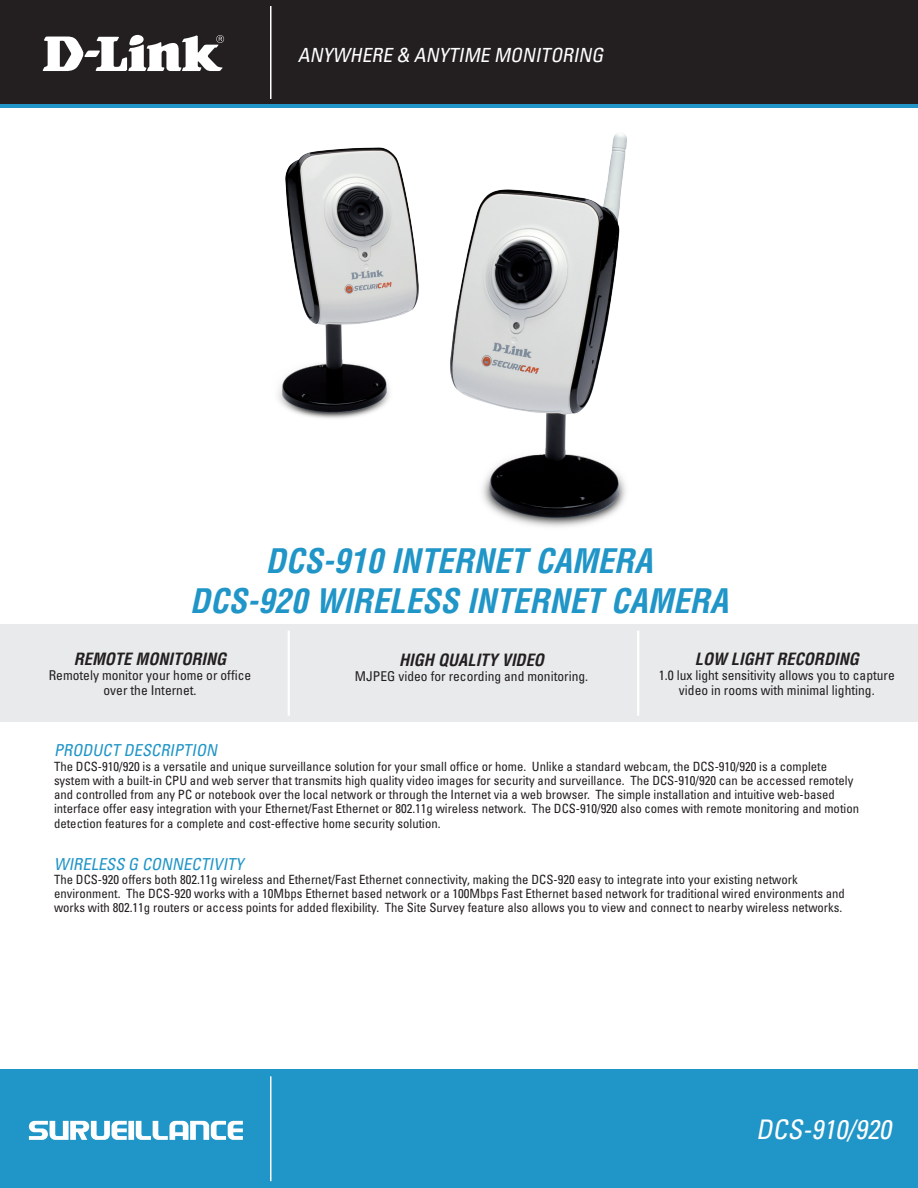
<style>
.page{position:relative;width:918px;height:1188px;background:#fff}
.page>*{position:absolute;margin:0;border:0;box-sizing:border-box;transform-origin:0 0}
.t1{font:italic 700 condensed 33px/39.6px "Helvetica";color:#2095c7;text-align:center}
.t2{font:italic condensed 27px "Univers";color:#fff}
.t3{font:italic condensed 19.5px "Univers";color:#fff}
.t4{font:italic 700 condensed 16.5px "Helvetica";color:#231f20}
.t5{font:italic condensed 16.5px "Univers";color:#2095c7}
.t6{font:condensed 13.5px/15px "Univers";color:#231f20;text-align:center}
.t7{font:condensed 12.75px/14.2px "Univers";color:#231f20}
</style>
<div class="page">
<div style="left:0;top:1070px;width:918px;height:118px;background:#2095c7"></div>
<hr style="left:270px;top:1076px;width:2px;height:105px;background:#fff">
<div style="left:0;top:0;width:918px;height:108px;background:linear-gradient(to right,#2095c7,#2095c7)"></div>
<div style="left:0;top:0;width:918px;height:103px;background:#231f20"></div>
<svg style="left:43px;top:35px;width:181px;height:36px"></svg>
<hr style="left:270px;top:6px;width:2px;height:93px;background:#fff">
<svg style="left:29px;top:1121px;width:214px;height:19px"></svg>
<div style="left:0;top:624px;width:918px;height:98px;background:#e8eaeb"></div>
<hr style="left:288px;top:631px;width:2px;height:85px;background:#fff">
<hr style="left:637px;top:631px;width:2px;height:85px;background:#fff">
<img style="left:278px;top:147px;width:141px;height:272px">
<img style="left:450px;top:133px;width:177px;height:394px">
<h3 class="t3" style="left:298px;top:43px;width:311px">ANYWHERE &amp; ANYTIME MONITORING</h3>
<h1 class="t1" style="left:190px;top:541px;width:540px">DCS-910 INTERNET CAMERA<br>DCS-920 WIRELESS INTERNET CAMERA</h1>
<p class="t4" style="left:74px;top:649px;width:154px">REMOTE MONITORING</p>
<p class="t6" style="left:49px;top:667px;width:204px">Remotely monitor your home or office over the Internet.</p>
<p class="t4" style="left:399px;top:649px;width:146px">HIGH QUALITY VIDEO</p>
<p class="t6" style="left:355px;top:668px;width:235px">MJPEG video for recording and monitoring.</p>
<p class="t4" style="left:695px;top:649px;width:166px">LOW LIGHT RECORDING</p>
<p class="t6" style="left:659px;top:668px;width:238px">1.0 lux light sensitivity allows you to capture video in rooms with minimal lighting.</p>
<p class="t5" style="left:54px;top:740px;width:168px">PRODUCT DESCRIPTION</p>
<p class="t7" style="left:54px;top:759px;width:807px">The DCS-910/920 is a versatile and unique surveillance solution for your small office or home. Unlike a standard webcam, the DCS-910/920 is a complete system with a built-in CPU and web server that transmits high quality video images for security and surveillance. The DCS-910/920 can be accessed remotely and controlled from any PC or notebook over the local network or through the Internet via a web browser. The simple installation and intuitive web-based interface offer easy integration with your Ethernet/Fast Ethernet or 802.11g wireless network. The DCS-910/920 also comes with remote monitoring and motion detection features for a complete and cost-effective home security solution.</p>
<p class="t5" style="left:54px;top:853px;width:195px">WIRELESS G CONNECTIVITY</p>
<p class="t7" style="left:54px;top:872px;width:792px">The DCS-920 offers both 802.11g wireless and Ethernet/Fast Ethernet connectivity, making the DCS-920 easy to integrate into your existing network environment. The DCS-920 works with a 10Mbps Ethernet based network or a 100Mbps Fast Ethernet based network for traditional wired environments and works with 802.11g routers or access points for added flexibility. The Site Survey feature also allows you to view and connect to nearby wireless networks.</p>
<h2 class="t2" style="left:756px;top:1112px;width:142px">DCS-910/920</h2>
</div>
